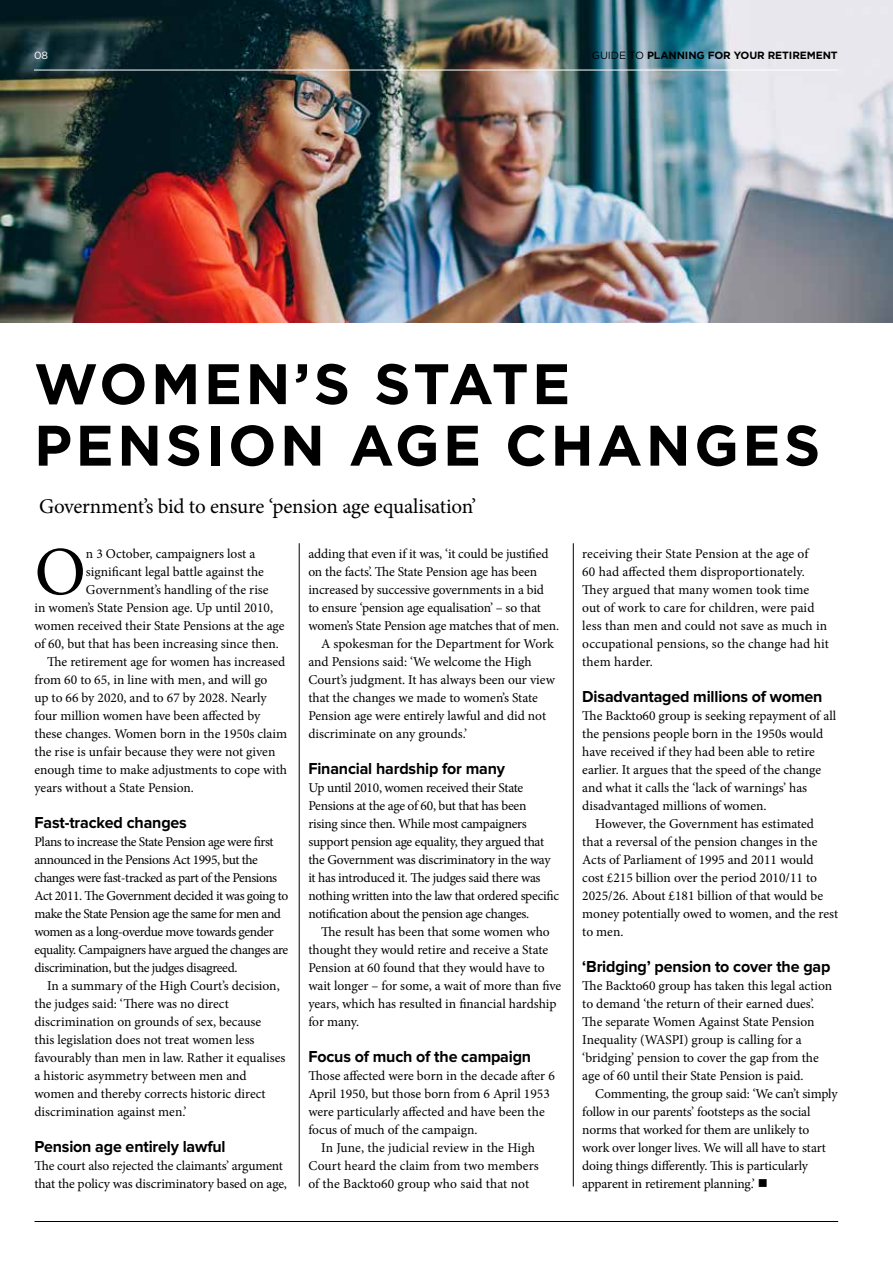
<style>
.page{position:relative;width:893px;height:1263px;background:#fff}
.page>*{position:absolute;margin:0;border:0;box-sizing:border-box;transform-origin:0 0}
.t1{font:68.85px "Minion Pro";color:#000}
.t2{font:700 57px/61.5px "Gotham HTF";letter-spacing:.06em;color:#000}
.t3{font:21px "Minion Pro";letter-spacing:-.01em;color:#000}
.t4{font:700 16.5px "Proxima Nova";letter-spacing:-.01em;color:#000}
.t5{font:13.5px/18px "Minion Pro";letter-spacing:-.005em;color:#000}
.t6{font:13.5px/18px "Minion Pro";letter-spacing:-.035em;color:#000}
.t7{font:700 10.5px "Gotham HTF";letter-spacing:-.01em;color:#000}
.t8{font:10.5px "Gotham HTF";color:#fff}
.s1{font-weight:400}
</style>
<div class="page">
<img style="left:0;top:0;width:893px;height:322px">
<hr style="left:34px;top:70px;width:804px;height:1px;background:#fff">
<hr style="left:34px;top:1221px;width:804px;height:1px;background:#000">
<hr style="left:573px;top:543px;width:1px;height:643px;background:#000">
<hr style="left:299px;top:543px;width:1px;height:643px;background:#000">
<p class="t8" style="left:34px;top:49px;width:16px">08</p>
<p class="t7" style="left:592px;top:49px;width:247px"><span class="s1">GUIDE TO</span> PLANNING FOR YOUR RETIREMENT</p>
<h2 class="t2" style="left:34px;top:352px;width:788px">WOMEN’S STATE<br>PENSION AGE CHANGES</h2>
<h3 class="t3" style="left:39px;top:492px;width:439px">Government’s bid to ensure ‘pension age equalisation’</h3>
<h1 class="t1" style="left:34px;top:526px;width:53px">O</h1>
<p class="t5" style="left:86px;top:545px;width:171px">n 3 October, campaigners lost a</p>
<p class="t5" style="left:308px;top:545px;width:242px">adding that even if it was, ‘it could be justified</p>
<p class="t5" style="left:308px;top:563px;width:230px">on the facts’. The State Pension age has been</p>
<p class="t5" style="left:308px;top:581px;width:237px">increased by successive governments in a bid</p>
<p class="t5" style="left:308px;top:599px;width:234px">to ensure ‘pension age equalisation’ – so that</p>
<p class="t5" style="left:308px;top:617px;width:252px">women’s State Pension age matches that of men.</p>
<p class="t5" style="left:321px;top:635px;width:234px">A spokesman for the Department for Work</p>
<p class="t5" style="left:308px;top:653px;width:225px">and Pensions said: ‘We welcome the High</p>
<p class="t5" style="left:308px;top:671px;width:248px">Court’s judgment. It has always been our view</p>
<p class="t5" style="left:308px;top:689px;width:231px">that the changes we made to women’s State</p>
<p class="t5" style="left:308px;top:707px;width:239px">Pension age were entirely lawful and did not</p>
<p class="t5" style="left:308px;top:725px;width:160px">discriminate on any grounds.’</p>
<p class="t4" style="left:308px;top:759px;width:198px">Financial hardship for many</p>
<p class="t5" style="left:308px;top:779px;width:252px">Up until 2010, women received their State Pensions at the age of 60, but that has been rising since then. While most campaigners support pension age equality, they argued that the Government was discriminatory in the way it has introduced it. The judges said there was nothing written into the law that ordered specific notification about the pension age changes.</p>
<p class="t5" style="left:308px;top:923px;width:254px;text-indent:13px">The result has been that some women who thought they would retire and receive a State Pension at 60 found that they would have to wait longer – for some, a wait of more than five years, which has resulted in financial hardship for many.</p>
<p class="t4" style="left:308px;top:1047px;width:224px">Focus of much of the campaign</p>
<p class="t5" style="left:308px;top:1067px;width:248px">Those affected were born in the decade after 6<br>April 1950, but those born from 6 April 1953 were particularly affected and have been the focus of much of the campaign.</p>
<p class="t5" style="left:308px;top:1139px;width:232px;text-indent:13px">In June, the judicial review in the High<br>Court heard the claim from two members of the Backto60 group who said that not</p>
<p class="t5" style="left:582px;top:545px;width:248px">receiving their State Pension at the age of<br>60 had affected them disproportionately.<br>They argued that many women took time out of work to care for children, were paid less than men and could not save as much in occupational pensions, so the change had hit them harder.</p>
<p class="t4" style="left:582px;top:687px;width:242px">Disadvantaged millions of women</p>
<p class="t5" style="left:582px;top:707px;width:255px">The Backto60 group is seeking repayment of all</p>
<p class="t5" style="left:582px;top:725px;width:242px">the pensions people born in the 1950s would</p>
<p class="t5" style="left:582px;top:743px;width:234px">have received if they had been able to retire</p>
<p class="t5" style="left:582px;top:761px;width:240px">earlier. It argues that the speed of the change</p>
<p class="t5" style="left:582px;top:779px;width:226px">and what it calls the ‘lack of warnings’ has</p>
<p class="t5" style="left:582px;top:797px;width:186px">disadvantaged millions of women.</p>
<p class="t5" style="left:595px;top:815px;width:220px">However, the Government has estimated</p>
<p class="t5" style="left:582px;top:833px;width:237px">that a reversal of the pension changes in the</p>
<p class="t5" style="left:582px;top:851px;width:233px">Acts of Parliament of 1995 and 2011 would</p>
<p class="t5" style="left:582px;top:869px;width:236px">cost £215 billion over the period 2010/11 to</p>
<p class="t5" style="left:582px;top:887px;width:242px">2025/26. About £181 billion of that would be</p>
<p class="t5" style="left:582px;top:905px;width:257px">money potentially owed to women, and the rest</p>
<p class="t5" style="left:582px;top:923px;width:43px">to men.</p>
<p class="t4" style="left:582px;top:957px;width:250px">‘Bridging’ pension to cover the gap</p>
<p class="t5" style="left:582px;top:977px;width:252px">The Backto60 group has taken this legal action to demand ‘the return of their earned dues’.<br>The separate Women Against State Pension Inequality (WASPI) group is calling for a ‘bridging’ pension to cover the gap from the age of 60 until their State Pension is paid.</p>
<p class="t5" style="left:582px;top:1085px;width:257px;text-indent:13px">Commenting, the group said: ‘We can’t simply follow in our parents’ footsteps as the social norms that worked for them are unlikely to work over longer lives. We will all have to start doing things differently. This is particularly apparent in retirement planning.’ ■</p>
<p class="t5" style="left:86px;top:563px;width:180px">significant legal battle against the</p>
<p class="t5" style="left:86px;top:581px;width:184px">Government’s handling of the rise</p>
<p class="t5" style="left:34px;top:599px;width:240px">in women’s State Pension age. Up until 2010,</p>
<p class="t5" style="left:34px;top:617px;width:252px">women received their State Pensions at the age</p>
<p class="t5" style="left:34px;top:635px;width:246px">of 60, but that has been increasing since then.</p>
<p class="t5" style="left:47px;top:653px;width:240px">The retirement age for women has increased</p>
<p class="t5" style="left:34px;top:671px;width:234px">from 60 to 65, in line with men, and will go</p>
<p class="t5" style="left:34px;top:689px;width:234px">up to 66 by 2020, and to 67 by 2028. Nearly</p>
<p class="t5" style="left:34px;top:707px;width:227px">four million women have been affected by</p>
<p class="t5" style="left:34px;top:725px;width:254px">these changes. Women born in the 1950s claim</p>
<p class="t5" style="left:34px;top:743px;width:242px">the rise is unfair because they were not given</p>
<p class="t5" style="left:34px;top:761px;width:254px">enough time to make adjustments to cope with</p>
<p class="t5" style="left:34px;top:779px;width:161px">years without a State Pension.</p>
<p class="t4" style="left:34px;top:813px;width:154px">Fast-tracked changes</p>
<p class="t6" style="left:34px;top:833px;width:255px">Plans to increase the State Pension age were first announced in the Pensions Act 1995, but the changes were fast-tracked as part of the Pensions Act 2011. The Government decided it was going to make the State Pension age the same for men and women as a long-overdue move towards gender equality. Campaigners have argued the changes are discrimination, but the judges disagreed.</p>
<p class="t5" style="left:34px;top:977px;width:252px;text-indent:13px">In a summary of the High Court’s decision, the judges said: ‘There was no direct discrimination on grounds of sex, because<br>this legislation does not treat women less favourably than men in law. Rather it equalises a historic asymmetry between men and women and thereby corrects historic direct discrimination against men.’</p>
<p class="t4" style="left:34px;top:1137px;width:193px">Pension age entirely lawful</p>
<p class="t5" style="left:34px;top:1157px;width:254px">The court also rejected the claimants’ argument that the policy was discriminatory based on age,</p>
</div>
